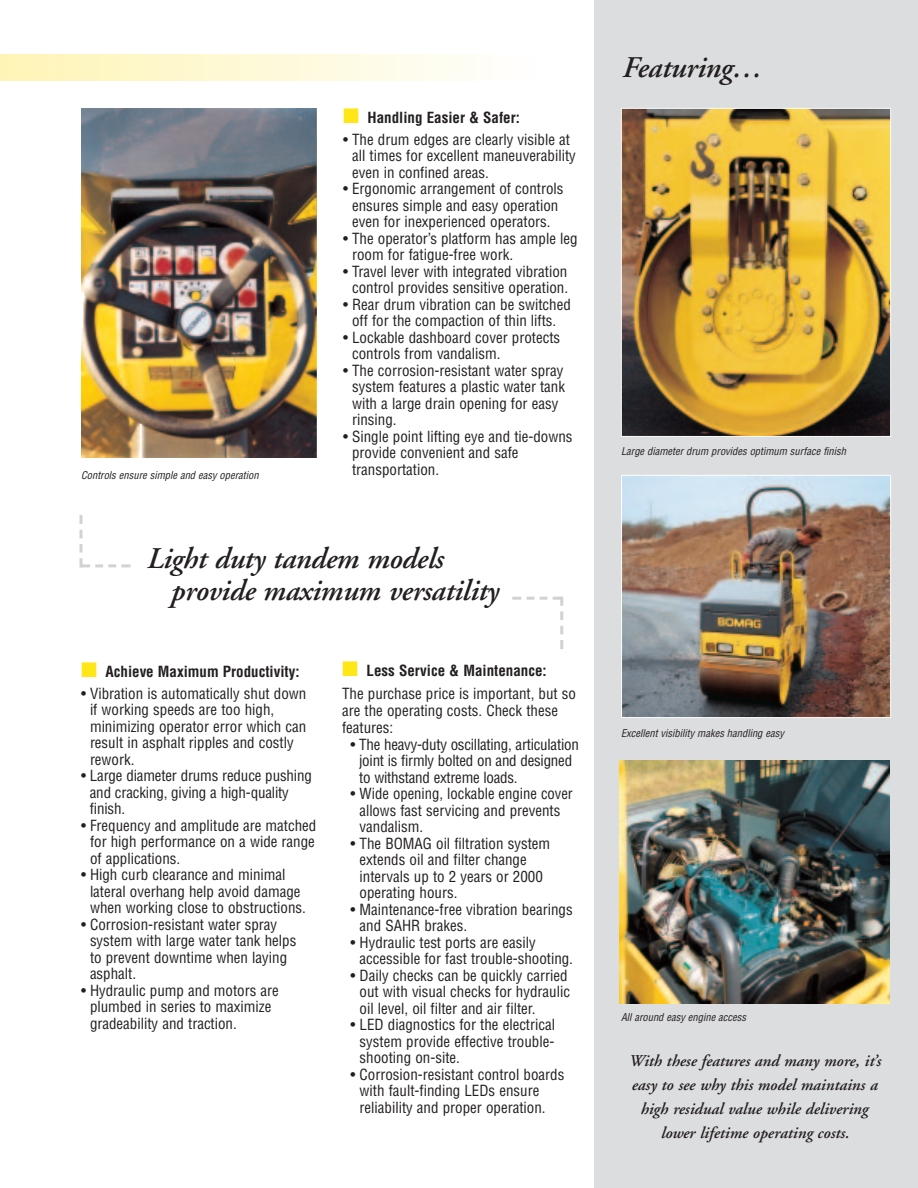
<style>
.page{position:relative;width:918px;height:1188px;background:#fff}
.page>*{position:absolute;margin:0;border:0;box-sizing:border-box;transform-origin:0 0}
.t1{font:italic 600 30px/32.2px "Adobe Garamond";letter-spacing:-.01em;color:#231f20}
.t2{font:italic 600 16.5px/24px "Adobe Garamond";color:#231f20;text-align:center}
.t3{font:condensed 15px/16.5px "Helvetica";color:#231f20}
.t4{font:700 condensed 15px "Helvetica";color:#231f20}
.t5{font:italic condensed 10.5px "Helvetica";color:#231f20}
.s1{color:#ffe616}
.s2{font-weight:700}
</style>
<div class="page">
<svg style="left:0;top:54px;width:43px;height:27px"></svg>
<hr style="left:48px;top:54px;width:2px;height:27px;background:#fff5bd">
<hr style="left:54px;top:54px;width:2px;height:27px;background:#fff5bd">
<div style="left:61px;top:54px;width:121px;height:27px;background:#fef7c6"></div>
<hr style="left:187px;top:54px;width:2px;height:27px;background:#fef8cf">
<hr style="left:193px;top:54px;width:2px;height:27px;background:#fef8cf">
<div style="left:200px;top:54px;width:127px;height:27px;background:#fef9d9"></div>
<hr style="left:332px;top:54px;width:2px;height:27px;background:#fefbe2">
<div style="left:339px;top:54px;width:127px;height:27px;background:#fefcec"></div>
<hr style="left:471px;top:54px;width:2px;height:27px;background:#fefdf5">
<hr style="left:477px;top:54px;width:2px;height:27px;background:#fefdf6">
<div style="left:594px;top:0;width:324px;height:1188px;background:#dcdddf"></div>
<img style="left:623px;top:110px;width:266px;height:325px">
<div style="left:621px;top:108px;width:270px;height:329px;border:1px solid #fff"></div>
<img style="left:81px;top:108px;width:236px;height:350px">
<img style="left:623px;top:477px;width:266px;height:239px">
<div style="left:621px;top:475px;width:270px;height:243px;border:1px solid #fff"></div>
<svg style="left:80px;top:515px;width:50px;height:52px"></svg>
<svg style="left:512px;top:597px;width:51px;height:52px"></svg>
<img style="left:620px;top:761px;width:269px;height:243px">
<p class="t5" style="left:81px;top:471px;width:181px">Controls ensure simple and easy operation</p>
<p class="t4" style="left:343px;top:112px;width:178px"><span class="s1">■</span> Handling Easier &amp; Safer:</p>
<p class="t3" style="left:352px;top:132px;width:225px;text-indent:-9px">• The drum edges are clearly visible at all times for excellent maneuverability even in confined areas.</p>
<p class="t3" style="left:343px;top:182px;width:222px;text-align:center">• Ergonomic arrangement of controls ensures simple and easy operation even for inexperienced operators.</p>
<p class="t3" style="left:352px;top:231px;width:227px;text-indent:-9px">• The operator’s platform has ample leg room for fatigue-free work.</p>
<p class="t3" style="left:343px;top:264px;width:226px;text-align:right">• Travel lever with integrated vibration control provides sensitive operation.</p>
<p class="t3" style="left:343px;top:297px;width:229px;text-align:center">• Rear drum vibration can be switched off for the compaction of thin lifts.</p>
<p class="t3" style="left:352px;top:330px;width:210px;text-indent:-9px">• Lockable dashboard cover protects controls from vandalism.</p>
<p class="t3" style="left:352px;top:363px;width:214px;text-indent:-9px">• The corrosion-resistant water spray system features a plastic water tank with a large drain opening for easy rinsing.</p>
<p class="t3" style="left:352px;top:429px;width:222px;text-indent:-9px">• Single point lifting eye and tie-downs provide convenient and safe transportation.</p>
<h1 class="t1" style="left:171px;top:545px;width:329px;text-indent:-24px">Light duty tandem models provide maximum versatility</h1>
<p class="t4" style="left:81px;top:665px;width:220px"><span class="s1">■</span> Achieve Maximum Productivity:</p>
<p class="t3" style="left:90px;top:686px;width:218px;text-indent:-9px">• Vibration is automatically shut down if working speeds are too high, minimizing operator error which can result in asphalt ripples and costly rework.</p>
<p class="t3" style="left:90px;top:769px;width:224px;text-indent:-9px">• Large diameter drums reduce pushing and cracking, giving a high-quality finish.</p>
<p class="t3" style="left:90px;top:818px;width:228px;text-align:justify;text-indent:-9px">• Frequency and amplitude are matched for high performance on a wide range of applications.</p>
<p class="t3" style="left:90px;top:868px;width:217px;text-indent:-9px">• High curb clearance and minimal lateral overhang help avoid damage when working close to obstructions.</p>
<p class="t3" style="left:90px;top:917px;width:208px;text-indent:-9px">• Corrosion-resistant water spray system with large water tank helps to prevent downtime when laying asphalt.</p>
<p class="t3" style="left:90px;top:983px;width:190px;text-indent:-9px">• Hydraulic pump and motors are plumbed in series to maximize gradeability and traction.</p>
<p class="t3" style="left:342px;top:661px;width:235px;line-height:22.6px"><span class="s1">■</span> <span class="s2">Less Service &amp; Maintenance:<br></span>The purchase price is important, but so</p>
<p class="t3" style="left:342px;top:703px;width:217px;line-height:17.2px">are the operating costs. Check these features:</p>
<p class="t3" style="left:359px;top:737px;width:221px;text-indent:-9px">• The heavy-duty oscillating, articulation joint is firmly bolted on and designed to withstand extreme loads.</p>
<p class="t3" style="left:360px;top:787px;width:215px;text-indent:-9px">• Wide opening, lockable engine cover allows fast servicing and prevents vandalism.</p>
<p class="t3" style="left:360px;top:836px;width:192px;text-indent:-9px">• The BOMAG oil filtration system extends oil and filter change intervals up to 2 years or 2000 operating hours.</p>
<p class="t3" style="left:360px;top:902px;width:215px;text-indent:-9px">• Maintenance-free vibration bearings and SAHR brakes.</p>
<p class="t3" style="left:360px;top:935px;width:215px;text-indent:-9px">• Hydraulic test ports are easily accessible for fast trouble-shooting.</p>
<p class="t3" style="left:360px;top:968px;width:212px;text-indent:-9px">• Daily checks can be quickly carried out with visual checks for hydraulic oil level, oil filter and air filter.</p>
<p class="t3" style="left:360px;top:1018px;width:197px;text-align:justify;text-indent:-9px">• LED diagnostics for the electrical system provide effective trouble&shy;shooting on-site.</p>
<p class="t3" style="left:360px;top:1067px;width:206px;text-indent:-9px">• Corrosion-resistant control boards with fault-finding LEDs ensure reliability and proper operation.</p>
<h1 class="t1" style="left:622px;top:54px;width:142px">Featuring…</h1>
<p class="t5" style="left:621px;top:447px;width:229px">Large diameter drum provides optimum surface finish</p>
<p class="t5" style="left:621px;top:729px;width:165px">Excellent visibility makes handling easy</p>
<p class="t5" style="left:621px;top:1013px;width:129px">All around easy engine access</p>
<p class="t2" style="left:629px;top:1051px;width:254px">With these features and many more, it’s easy to see why this model maintains a high residual value while delivering lower lifetime operating costs.</p>
</div>
